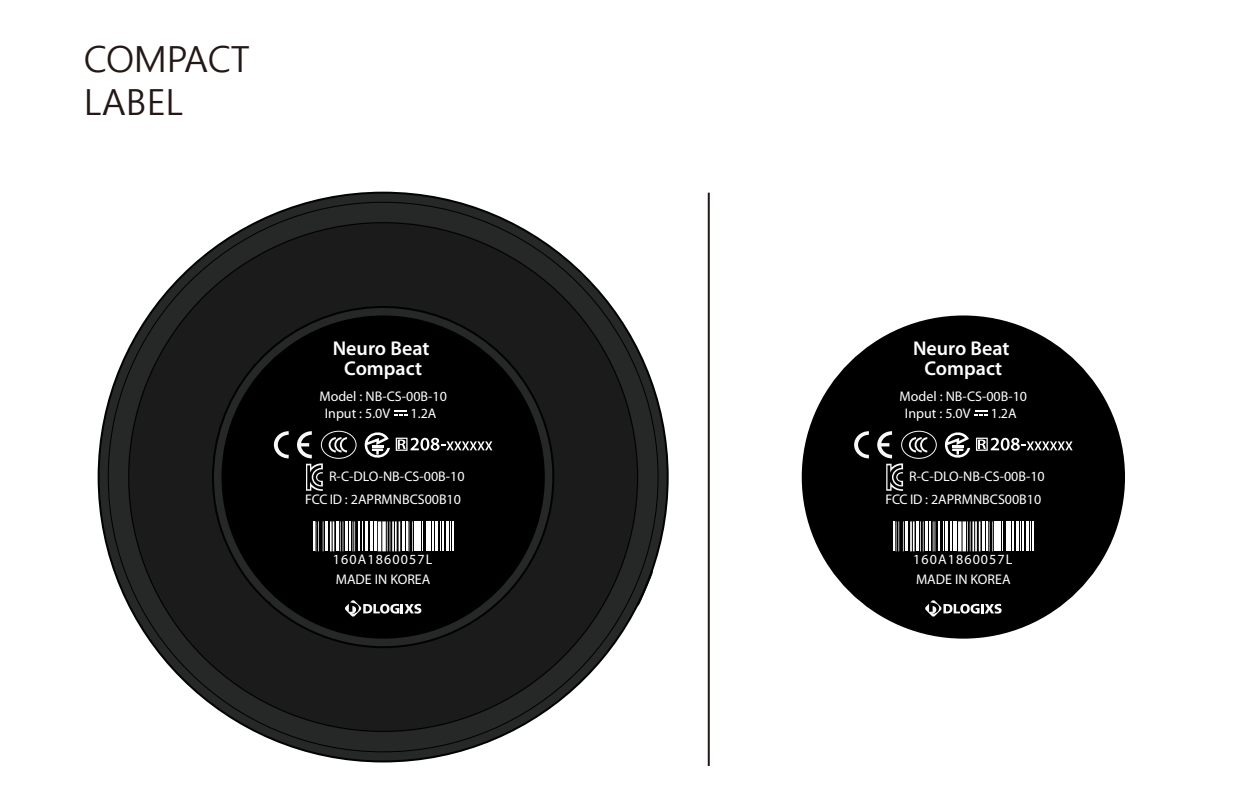
<style>
.page{position:relative;width:1257px;height:810px;background:#fff}
.page>*{position:absolute;margin:0;border:0;box-sizing:border-box;transform-origin:0 0}
.t1{font:36px/43.2px "Malgun Gothic";color:#231815}
.t2{font:600 20px/20px "Myriad Pro";color:#fff;text-align:center}
.t3{font:14px "Myriad Pro";color:#fff}
.t4{font:14px "Myriad Pro";letter-spacing:.08em;color:#fff}
</style>
<div class="page">
<svg style="left:97px;top:191px;width:541px;height:561px"></svg>
<svg style="left:211px;top:291px;width:369px;height:383px;background:#1b1b1b"></svg>
<svg style="left:635px;top:568px;width:18px;height:39px"></svg>
<hr style="left:707px;top:193px;width:2px;height:573px;background:#231815">
<div style="left:221px;top:315px;width:324px;height:324px;background:#000;border-radius:50%"></div>
<svg style="left:274px;top:431px;width:15px;height:27px"></svg>
<svg style="left:297px;top:431px;width:59px;height:60px"></svg>
<svg style="left:364px;top:432px;width:26px;height:26px"></svg>
<svg style="left:396px;top:438px;width:96px;height:13px"></svg>
<svg style="left:394px;top:410px;width:13px;height:5px"></svg>
<svg style="left:345px;top:600px;width:76px;height:17px"></svg>
<hr style="left:313px;top:521px;width:1px;height:30px;background:#fff">
<hr style="left:315px;top:521px;width:1px;height:30px;background:#fff">
<hr style="left:318px;top:521px;width:1px;height:30px;background:#fff">
<hr style="left:323px;top:521px;width:1px;height:30px;background:#fff">
<hr style="left:325px;top:521px;width:3px;height:30px;background:#fff">
<hr style="left:330px;top:521px;width:1px;height:30px;background:#fff">
<hr style="left:333px;top:521px;width:1px;height:30px;background:#fff">
<hr style="left:336px;top:521px;width:3px;height:30px;background:#fff">
<hr style="left:340px;top:521px;width:1px;height:30px;background:#fff">
<hr style="left:342px;top:521px;width:1px;height:30px;background:#fff">
<hr style="left:345px;top:521px;width:3px;height:30px;background:#fff">
<hr style="left:349px;top:521px;width:1px;height:30px;background:#fff">
<hr style="left:352px;top:521px;width:1px;height:30px;background:#fff">
<hr style="left:354px;top:521px;width:1px;height:30px;background:#fff">
<hr style="left:358px;top:521px;width:1px;height:30px;background:#fff">
<hr style="left:362px;top:521px;width:1px;height:30px;background:#fff">
<hr style="left:365px;top:521px;width:3px;height:30px;background:#fff">
<hr style="left:370px;top:521px;width:1px;height:30px;background:#fff">
<hr style="left:372px;top:521px;width:1px;height:30px;background:#fff">
<hr style="left:374px;top:521px;width:3px;height:30px;background:#fff">
<hr style="left:378px;top:521px;width:3px;height:30px;background:#fff">
<svg style="left:382px;top:521px;width:4px;height:30px"></svg>
<hr style="left:387px;top:521px;width:1px;height:30px;background:#fff">
<hr style="left:389px;top:521px;width:1px;height:30px;background:#fff">
<hr style="left:392px;top:521px;width:2px;height:30px;background:#fff">
<hr style="left:395px;top:521px;width:1px;height:30px;background:#fff">
<hr style="left:398px;top:521px;width:2px;height:30px;background:#fff">
<hr style="left:402px;top:521px;width:3px;height:30px;background:#fff">
<hr style="left:406px;top:521px;width:1px;height:30px;background:#fff">
<hr style="left:408px;top:521px;width:1px;height:30px;background:#fff">
<hr style="left:412px;top:521px;width:1px;height:30px;background:#fff">
<hr style="left:414px;top:521px;width:3px;height:30px;background:#fff">
<hr style="left:418px;top:521px;width:3px;height:30px;background:#fff">
<hr style="left:422px;top:521px;width:1px;height:30px;background:#fff">
<hr style="left:426px;top:521px;width:1px;height:30px;background:#fff">
<hr style="left:428px;top:521px;width:3px;height:30px;background:#fff">
<hr style="left:432px;top:521px;width:1px;height:30px;background:#fff">
<hr style="left:435px;top:521px;width:3px;height:30px;background:#fff">
<hr style="left:440px;top:521px;width:1px;height:30px;background:#fff">
<hr style="left:442px;top:521px;width:1px;height:30px;background:#fff">
<hr style="left:446px;top:521px;width:3px;height:30px;background:#fff">
<hr style="left:450px;top:521px;width:1px;height:30px;background:#fff">
<hr style="left:452px;top:521px;width:1px;height:30px;background:#fff">
<div style="left:801px;top:315px;width:324px;height:324px;background:#000;border-radius:50%"></div>
<svg style="left:854px;top:431px;width:15px;height:27px"></svg>
<svg style="left:877px;top:431px;width:59px;height:60px"></svg>
<svg style="left:944px;top:432px;width:26px;height:26px"></svg>
<svg style="left:976px;top:438px;width:96px;height:13px"></svg>
<svg style="left:974px;top:410px;width:13px;height:5px"></svg>
<svg style="left:925px;top:600px;width:76px;height:17px"></svg>
<hr style="left:893px;top:521px;width:1px;height:30px;background:#fff">
<hr style="left:895px;top:521px;width:1px;height:30px;background:#fff">
<hr style="left:898px;top:521px;width:1px;height:30px;background:#fff">
<hr style="left:903px;top:521px;width:1px;height:30px;background:#fff">
<hr style="left:905px;top:521px;width:3px;height:30px;background:#fff">
<hr style="left:910px;top:521px;width:1px;height:30px;background:#fff">
<hr style="left:913px;top:521px;width:1px;height:30px;background:#fff">
<hr style="left:916px;top:521px;width:3px;height:30px;background:#fff">
<hr style="left:920px;top:521px;width:1px;height:30px;background:#fff">
<hr style="left:922px;top:521px;width:1px;height:30px;background:#fff">
<hr style="left:925px;top:521px;width:3px;height:30px;background:#fff">
<hr style="left:929px;top:521px;width:1px;height:30px;background:#fff">
<hr style="left:932px;top:521px;width:1px;height:30px;background:#fff">
<hr style="left:934px;top:521px;width:1px;height:30px;background:#fff">
<hr style="left:938px;top:521px;width:1px;height:30px;background:#fff">
<hr style="left:942px;top:521px;width:1px;height:30px;background:#fff">
<hr style="left:945px;top:521px;width:3px;height:30px;background:#fff">
<hr style="left:950px;top:521px;width:1px;height:30px;background:#fff">
<hr style="left:952px;top:521px;width:1px;height:30px;background:#fff">
<hr style="left:954px;top:521px;width:3px;height:30px;background:#fff">
<hr style="left:958px;top:521px;width:3px;height:30px;background:#fff">
<svg style="left:962px;top:521px;width:4px;height:30px"></svg>
<hr style="left:967px;top:521px;width:1px;height:30px;background:#fff">
<hr style="left:969px;top:521px;width:1px;height:30px;background:#fff">
<hr style="left:972px;top:521px;width:2px;height:30px;background:#fff">
<hr style="left:975px;top:521px;width:1px;height:30px;background:#fff">
<hr style="left:978px;top:521px;width:2px;height:30px;background:#fff">
<hr style="left:982px;top:521px;width:3px;height:30px;background:#fff">
<hr style="left:986px;top:521px;width:1px;height:30px;background:#fff">
<hr style="left:988px;top:521px;width:1px;height:30px;background:#fff">
<hr style="left:992px;top:521px;width:1px;height:30px;background:#fff">
<hr style="left:994px;top:521px;width:3px;height:30px;background:#fff">
<hr style="left:998px;top:521px;width:3px;height:30px;background:#fff">
<hr style="left:1002px;top:521px;width:1px;height:30px;background:#fff">
<hr style="left:1006px;top:521px;width:1px;height:30px;background:#fff">
<hr style="left:1008px;top:521px;width:3px;height:30px;background:#fff">
<hr style="left:1012px;top:521px;width:1px;height:30px;background:#fff">
<hr style="left:1015px;top:521px;width:3px;height:30px;background:#fff">
<hr style="left:1020px;top:521px;width:1px;height:30px;background:#fff">
<hr style="left:1022px;top:521px;width:1px;height:30px;background:#fff">
<hr style="left:1026px;top:521px;width:3px;height:30px;background:#fff">
<hr style="left:1030px;top:521px;width:1px;height:30px;background:#fff">
<hr style="left:1032px;top:521px;width:1px;height:30px;background:#fff">
<h1 class="t1" style="left:84px;top:38px;width:168px">COMPACT<br>LABEL</h1>
<h2 class="t2" style="left:333px;top:338px;width:98px">Neuro Beat<br>Compact</h2>
<p class="t3" style="left:319px;top:389px;width:129px">Model : NB-CS-00B-10</p>
<p class="t3" style="left:325px;top:405px;width:67px">Input : 5.0V</p>
<p class="t3" style="left:410px;top:405px;width:27px">1.2A</p>
<p class="t3" style="left:329px;top:468px;width:137px">R-C-DLO-NB-CS-00B-10</p>
<p class="t3" style="left:305px;top:492px;width:157px">FCC ID : 2APRMNBCS00B10</p>
<p class="t4" style="left:333px;top:552px;width:101px">160A1860057L</p>
<p class="t3" style="left:336px;top:571px;width:96px">MADE IN KOREA</p>
<h2 class="t2" style="left:913px;top:338px;width:98px">Neuro Beat<br>Compact</h2>
<p class="t3" style="left:899px;top:389px;width:129px">Model : NB-CS-00B-10</p>
<p class="t3" style="left:905px;top:405px;width:67px">Input : 5.0V</p>
<p class="t3" style="left:990px;top:405px;width:27px">1.2A</p>
<p class="t3" style="left:909px;top:468px;width:137px">R-C-DLO-NB-CS-00B-10</p>
<p class="t3" style="left:885px;top:492px;width:157px">FCC ID : 2APRMNBCS00B10</p>
<p class="t4" style="left:913px;top:552px;width:101px">160A1860057L</p>
<p class="t3" style="left:916px;top:571px;width:96px">MADE IN KOREA</p>
</div>
